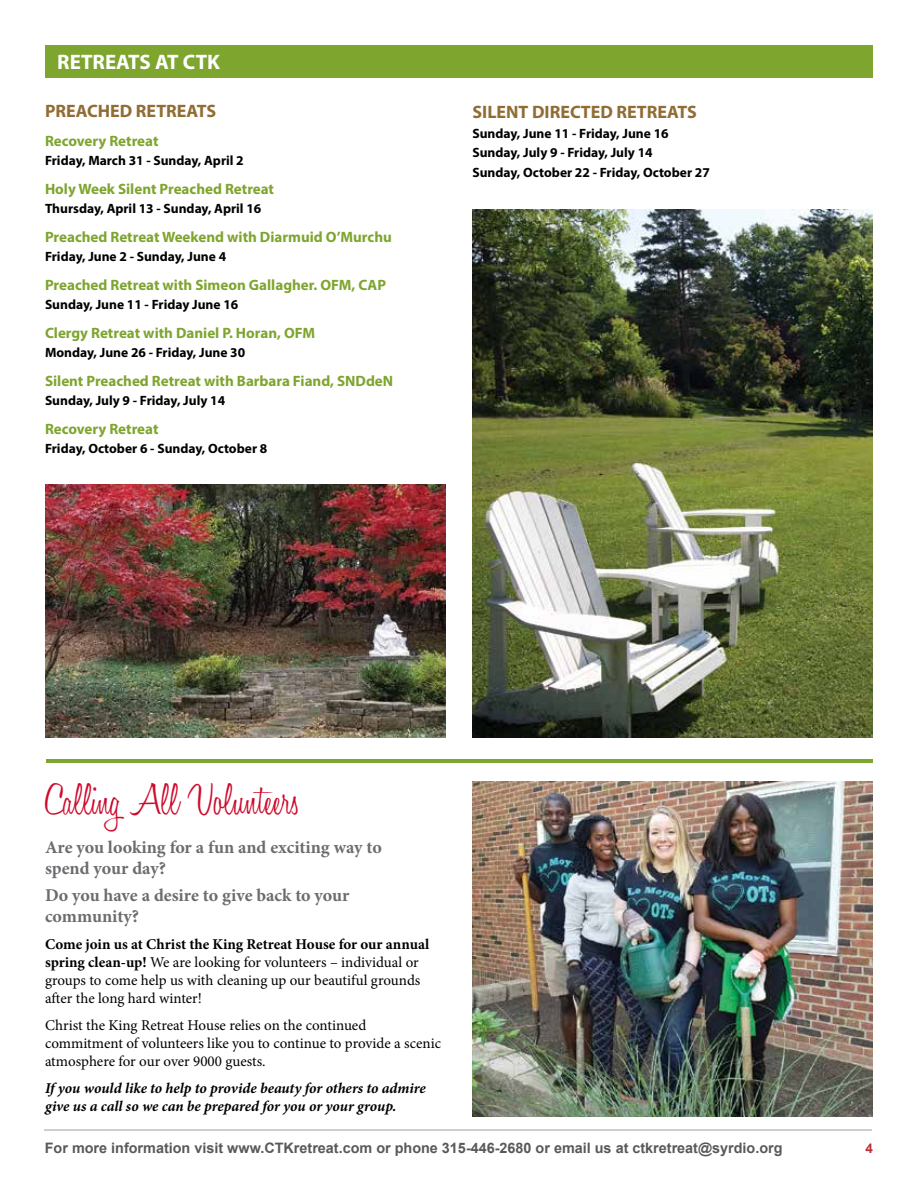
<style>
.page{position:relative;width:918px;height:1188px;background:#fff}
.page>*{position:absolute;margin:0;border:0;box-sizing:border-box;transform-origin:0 0}
.t1{font:300 45px "Honey Script";color:#cf0a2c}
.t2{font:700 21px "Myriad Pro";color:#fff}
.t3{font:700 18px/21px "Minion Pro";letter-spacing:-.005em;color:#6b6c6f}
.t4{font:700 18px "Myriad Pro";color:#906d34}
.t5{font:15px/18px "Minion Pro";letter-spacing:-.005em;color:#000}
.t6{font:700 15px "Myriad Pro";color:#7ea52e}
.t7{font:italic 700 15px/18px "Minion Pro";letter-spacing:-.005em;color:#000}
.t8{font:700 14.4px "Arial";color:#58595b}
.t9{font:700 13.5px/19.5px "Myriad Pro";color:#000}
.t10{font:700 13.5px "Arial";color:#bd2f37}
.s1{font-weight:700}
</style>
<div class="page">
<hr style="left:44px;top:1129px;width:828px;height:2px;background:#bcbec0">
<div style="left:45px;top:45px;width:828px;height:32px;background:#7ea52e"></div>
<img style="left:472px;top:781px;width:401px;height:335px">
<img style="left:472px;top:209px;width:401px;height:529px">
<img style="left:45px;top:484px;width:401px;height:254px">
<hr style="left:47px;top:759px;width:826px;height:4px;background:#7ea52e">
<h2 class="t2" style="left:57px;top:48px;width:164px">RETREATS AT CTK</h2>
<p class="t4" style="left:45px;top:99px;width:173px">PREACHED RETREATS</p>
<p class="t6" style="left:45px;top:131px;width:115px">Recovery Retreat</p>
<p class="t9" style="left:45px;top:150px;width:200px">Friday, March 31 - Sunday, April 2</p>
<p class="t6" style="left:45px;top:179px;width:231px">Holy Week Silent Preached Retreat</p>
<p class="t9" style="left:45px;top:198px;width:218px">Thursday, April 13 - Sunday, April 16</p>
<p class="t6" style="left:45px;top:227px;width:348px">Preached Retreat Weekend with Diarmuid O’Murchu</p>
<p class="t9" style="left:45px;top:246px;width:183px">Friday, June 2 - Sunday, June 4</p>
<p class="t6" style="left:45px;top:275px;width:343px">Preached Retreat with Simeon Gallagher. OFM, CAP</p>
<p class="t9" style="left:45px;top:294px;width:195px">Sunday, June 11 - Friday June 16</p>
<p class="t6" style="left:45px;top:323px;width:272px">Clergy Retreat with Daniel P. Horan, OFM</p>
<p class="t9" style="left:45px;top:342px;width:202px">Monday, June 26 - Friday, June 30</p>
<p class="t6" style="left:45px;top:371px;width:350px">Silent Preached Retreat with Barbara Fiand, SNDdeN</p>
<p class="t9" style="left:45px;top:390px;width:182px">Sunday, July 9 - Friday, July 14</p>
<p class="t6" style="left:45px;top:419px;width:115px">Recovery Retreat</p>
<p class="t9" style="left:45px;top:438px;width:224px">Friday, October 6 - Sunday, October 8</p>
<p class="t4" style="left:472px;top:100px;width:226px">SILENT DIRECTED RETREATS</p>
<p class="t9" style="left:472px;top:123px;width:239px">Sunday, June 11 - Friday, June 16<br>Sunday, July 9 - Friday, July 14<br>Sunday, October 22 - Friday, October 27</p>
<h1 class="t1" style="left:45px;top:773px;width:257px">Calling All Volunteers</h1>
<p class="t3" style="left:45px;top:837px;width:338px">Are you looking for a fun and exciting way to spend your day?</p>
<p class="t3" style="left:45px;top:885px;width:306px">Do you have a desire to give back to your community?</p>
<p class="t5" style="left:45px;top:936px;width:386px"><span class="s1">Come join us at Christ the King Retreat House for our annual spring clean-up!</span> We are looking for volunteers – individual or groups to come help us with cleaning up our beautiful grounds after the long hard winter!</p>
<p class="t5" style="left:45px;top:1017px;width:398px">Christ the King Retreat House relies on the continued commitment of volunteers like you to continue to provide a scenic atmosphere for our over 9000 guests.</p>
<p class="t7" style="left:45px;top:1079px;width:382px">If you would like to help to provide beauty for others to admire give us a call so we can be prepared for you or your group.</p>
<p class="t8" style="left:45px;top:1139px;width:739px">For more information visit www.CTKretreat.com or phone 315-446-2680 or email us at ctkretreat@syrdio.org</p>
<p class="t10" style="left:865px;top:1139px;width:9px">4</p>
</div>
